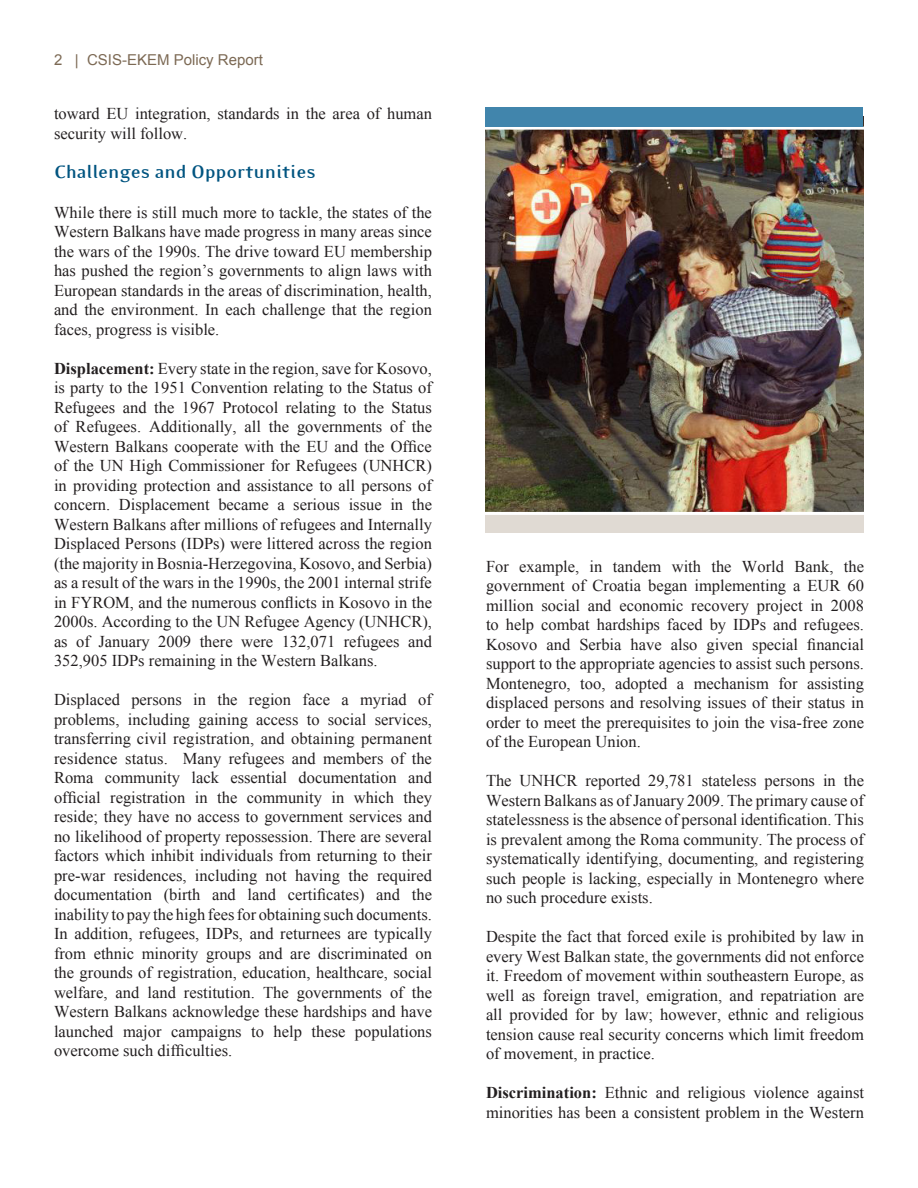
<style>
.page{position:relative;width:918px;height:1188px;background:#fff}
.page>*{position:absolute;margin:0;border:0;box-sizing:border-box;transform-origin:0 0}
.Subtitle__blue{font:700 21px "Eidetic Modern";color:#005480}
.Paragraph_Style_1{font:16.5px/19.5px "Times New Roman";color:#231f20;text-align:justify}
.t1{font:15px "Arial";color:#7c6954}
.s1{font-weight:700}
</style>
<div class="page">
<img style="left:485px;top:126px;width:378px;height:386px">
<hr style="left:465px;top:127px;width:420px;height:3px;background:#fff">
<div style="left:485px;top:107px;width:378px;height:19px;background:#4185ac"></div>
<div style="left:485px;top:512px;width:378px;height:21px;background:#e0dad3"></div>
<hr style="left:465px;top:512px;width:420px;height:3px;background:#fff">
<p class="t1" style="left:54px;top:50px;width:210px">2 | CSIS-EKEM Policy Report</p>
<p class="Paragraph_Style_1" style="left:54px;top:104px;width:379px">toward EU integration, standards in the area of human security will follow.</p>
<p class="Subtitle__blue" style="left:54px;top:161px;width:263px">Challenges and Opportunities</p>
<p class="Paragraph_Style_1" style="left:54px;top:202px;width:380px">While there is still much more to tackle, the states of the Western Balkans have made progress in many areas since the wars of the 1990s. The drive toward EU membership has pushed the region’s governments to align laws with European standards in the areas of discrimination, health, and the environment. In each challenge that the region faces, progress is visible.</p>
<p class="Paragraph_Style_1" style="left:54px;top:358px;width:380px"><span class="s1">Displacement:</span> Every state in the region, save for Kosovo, is party to the 1951 Convention relating to the Status of Refugees and the 1967 Protocol relating to the Status of Refugees. Additionally, all the governments of the Western Balkans cooperate with the EU and the Office of the UN High Commissioner for Refugees (UNHCR) in providing protection and assistance to all persons of concern. Displacement became a serious issue in the Western Balkans after millions of refugees and Internally Displaced Persons (IDPs) were littered across the region (the majority in Bosnia-Herzegovina, Kosovo, and Serbia) as a result of the wars in the 1990s, the 2001 internal strife in FYROM, and the numerous conflicts in Kosovo in the 2000s. According to the UN Refugee Agency (UNHCR), as of January 2009 there were 132,071 refugees and 352,905 IDPs remaining in the Western Balkans.</p>
<p class="Paragraph_Style_1" style="left:54px;top:690px;width:380px">Displaced persons in the region face a myriad of problems, including gaining access to social services, transferring civil registration, and obtaining permanent residence status. Many refugees and members of the Roma community lack essential documentation and official registration in the community in which they reside; they have no access to government services and no likelihood of property repossession. There are several factors which inhibit individuals from returning to their pre-war residences, including not having the required documentation (birth and land certificates) and the inability to pay the high fees for obtaining such documents.<br>In addition, refugees, IDPs, and returnees are typically from ethnic minority groups and are discriminated on the grounds of registration, education, healthcare, social welfare, and land restitution. The governments of the Western Balkans acknowledge these hardships and have launched major campaigns to help these populations overcome such difficulties.</p>
<p class="Paragraph_Style_1" style="left:486px;top:556px;width:380px">For example, in tandem with the World Bank, the government of Croatia began implementing a EUR 60 million social and economic recovery project in 2008 to help combat hardships faced by IDPs and refugees.<br>Kosovo and Serbia have also given special financial support to the appropriate agencies to assist such persons.<br>Montenegro, too, adopted a mechanism for assisting displaced persons and resolving issues of their status in order to meet the prerequisites to join the visa-free zone of the European Union.</p>
<p class="Paragraph_Style_1" style="left:486px;top:771px;width:380px">The UNHCR reported 29,781 stateless persons in the Western Balkans as of January 2009. The primary cause of statelessness is the absence of personal identification. This is prevalent among the Roma community. The process of systematically identifying, documenting, and registering such people is lacking, especially in Montenegro where no such procedure exists.</p>
<p class="Paragraph_Style_1" style="left:486px;top:927px;width:380px">Despite the fact that forced exile is prohibited by law in every West Balkan state, the governments did not enforce it. Freedom of movement within southeastern Europe, as well as foreign travel, emigration, and repatriation are all provided for by law; however, ethnic and religious tension cause real security concerns which limit freedom of movement, in practice.</p>
<p class="Paragraph_Style_1" style="left:486px;top:1083px;width:380px"><span class="s1">Discrimination:</span> Ethnic and religious violence against minorities has been a consistent problem in the Western</p>
</div>
